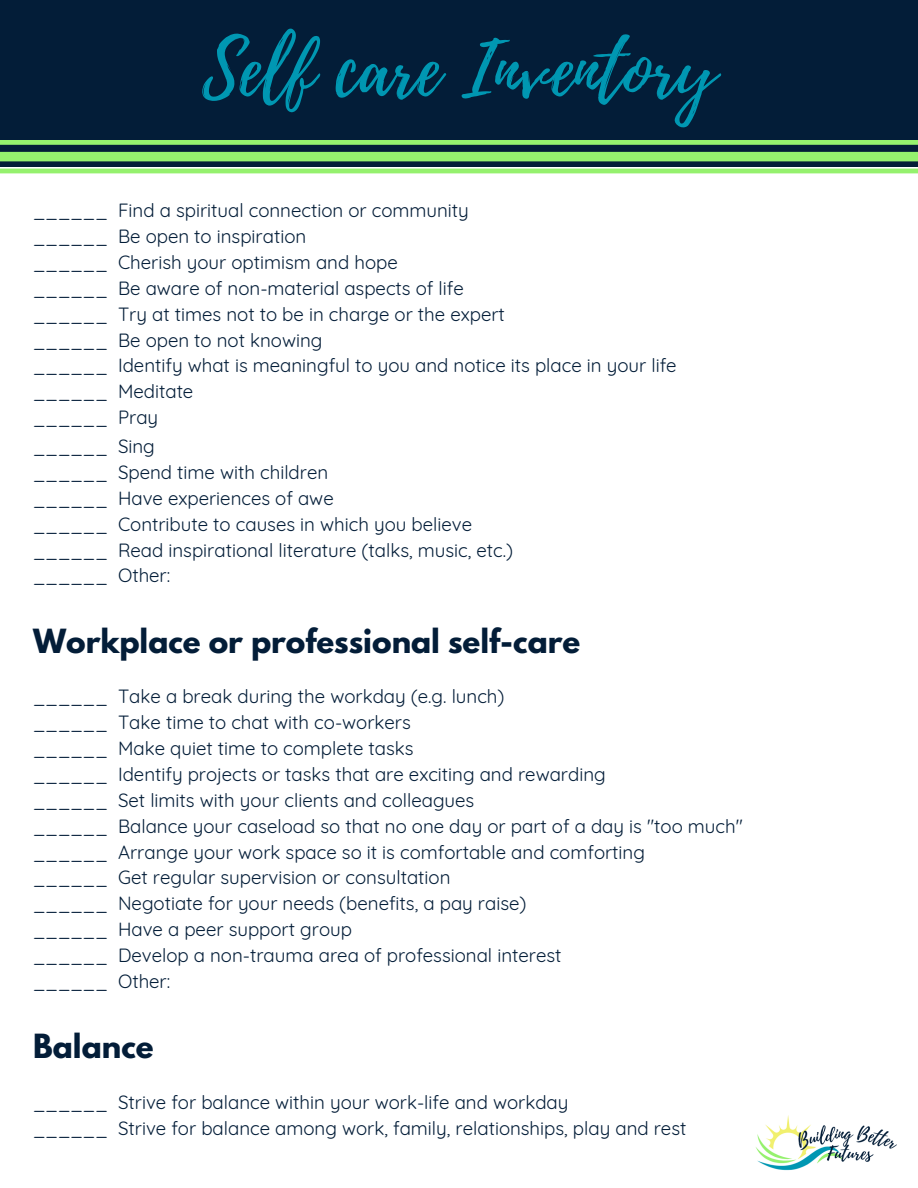
<style>
.page{position:relative;width:918px;height:1188px;background:#fff}
.page>*{position:absolute;margin:0;border:0;box-sizing:border-box;transform-origin:0 0}
.t1{font:74.7px "Playlist Script";color:#0097b2}
.t2{font:700 29.55px "League Spartan";color:#031d38}
.t3{font:18.75px "Quicksand";color:#031d38}
</style>
<div class="page">
<div style="left:0;top:0;width:918px;height:167px;background:#031d38"></div>
<svg style="left:0;top:140px;width:918px;height:33px"></svg>
<img style="left:755px;top:1115px;width:142px;height:56px">
<p class="t1" style="left:202px;top:16px;width:515px">Self care Inventory</p>
<p class="t3" style="left:33px;top:198px;width:437px">______ Find a spiritual connection or community</p>
<p class="t3" style="left:33px;top:224px;width:275px">______ Be open to inspiration</p>
<p class="t3" style="left:33px;top:250px;width:366px">______ Cherish your optimism and hope</p>
<p class="t3" style="left:33px;top:276px;width:432px">______ Be aware of non-material aspects of life</p>
<p class="t3" style="left:33px;top:302px;width:473px">______ Try at times not to be in charge or the expert</p>
<p class="t3" style="left:33px;top:328px;width:291px">______ Be open to not knowing</p>
<p class="t3" style="left:33px;top:354px;width:645px">______ Identify what is meaningful to you and notice its place in your life</p>
<p class="t3" style="left:33px;top:380px;width:162px">______ Meditate</p>
<p class="t3" style="left:33px;top:405px;width:127px">______ Pray</p>
<p class="t3" style="left:33px;top:434px;width:123px">______ Sing</p>
<p class="t3" style="left:33px;top:460px;width:297px">______ Spend time with children</p>
<p class="t3" style="left:33px;top:486px;width:302px">______ Have experiences of awe</p>
<p class="t3" style="left:33px;top:512px;width:440px">______ Contribute to causes in which you believe</p>
<p class="t3" style="left:33px;top:538px;width:482px">______ Read inspirational literature (talks, music, etc.)</p>
<p class="t3" style="left:33px;top:564px;width:139px">______ Other:</p>
<p class="t2" style="left:33px;top:626px;width:549px">Workplace or professional self-care</p>
<p class="t3" style="left:33px;top:685px;width:473px">______ Take a break during the workday (e.g. lunch)</p>
<p class="t3" style="left:33px;top:710px;width:379px">______ Take time to chat with co-workers</p>
<p class="t3" style="left:33px;top:736px;width:382px">______ Make quiet time to complete tasks</p>
<p class="t3" style="left:33px;top:762px;width:574px">______ Identify projects or tasks that are exciting and rewarding</p>
<p class="t3" style="left:33px;top:788px;width:443px">______ Set limits with your clients and colleagues</p>
<p class="t3" style="left:33px;top:814px;width:711px">______ Balance your caseload so that no one day or part of a day is "too much"</p>
<p class="t3" style="left:33px;top:840px;width:613px">______ Arrange your work space so it is comfortable and comforting</p>
<p class="t3" style="left:33px;top:866px;width:419px">______ Get regular supervision or consultation</p>
<p class="t3" style="left:33px;top:892px;width:495px">______ Negotiate for your needs (benefits, a pay raise)</p>
<p class="t3" style="left:33px;top:917px;width:320px">______ Have a peer support group</p>
<p class="t3" style="left:33px;top:943px;width:530px">______ Develop a non-trauma area of professional interest</p>
<p class="t3" style="left:33px;top:969px;width:139px">______ Other:</p>
<p class="t2" style="left:33px;top:1032px;width:122px">Balance</p>
<p class="t3" style="left:33px;top:1090px;width:537px">______ Strive for balance within your work-life and workday</p>
<p class="t3" style="left:33px;top:1116px;width:655px">______ Strive for balance among work, family, relationships, play and rest</p>
</div>
